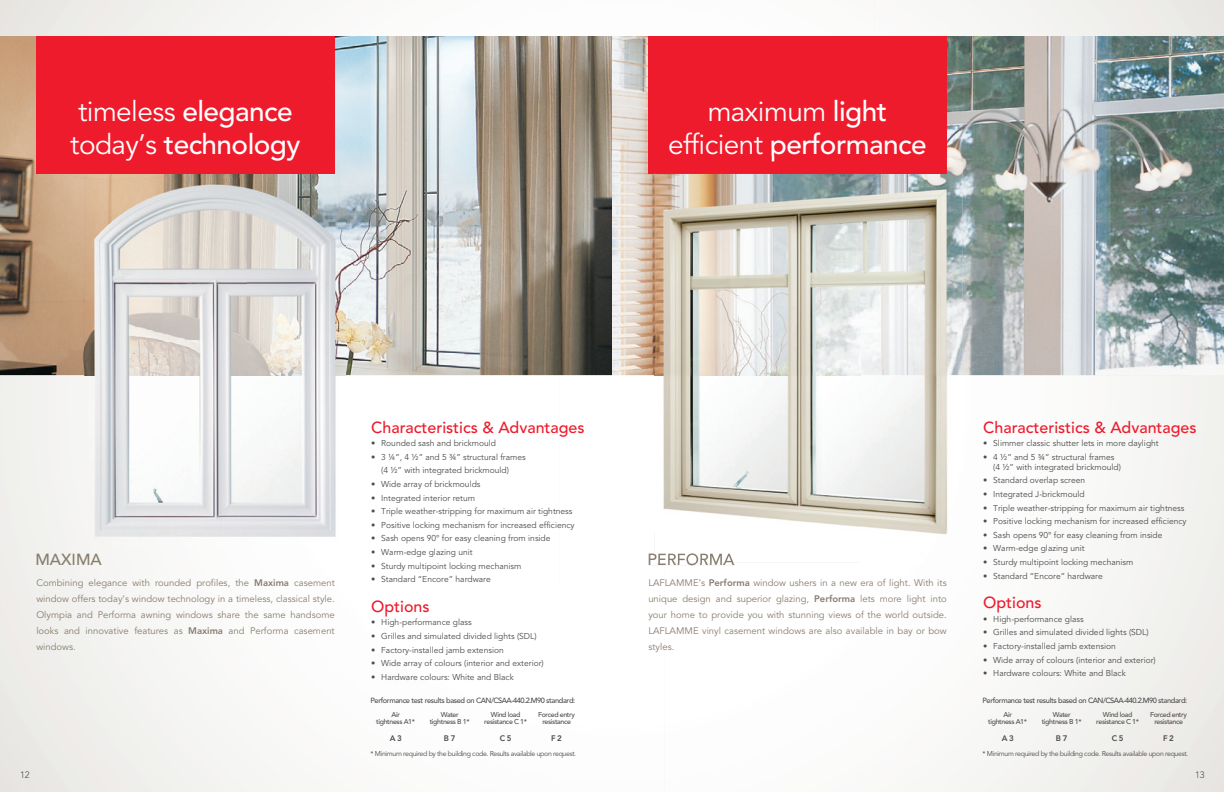
<style>
.page{position:relative;width:1224px;height:792px;background:#fff}
.page>*{position:absolute;margin:0;border:0;box-sizing:border-box;transform-origin:0 0}
.t1{font:500 28px/32.8px "Avenir";letter-spacing:-.02em;color:#fff}
.t2{font:28px/32.8px "Avenir";letter-spacing:-.02em;color:#fff;text-align:center}
.t3{font:500 16px "Avenir";color:#ee1b2c}
.t4{font:500 16px "Avenir";color:#887d6d}
.t5{font:9.5px/16px "Avenir";color:#887d6d;text-align:justify}
.t6{font:300 9.3px "Avenir";color:#4b4c4d}
.t7{font:8.5px/10px "Avenir";color:#4b4c4d}
.t8{font:800 8px "Avenir";color:#4b4c4d}
.t9{font:500 7.5px "Avenir";letter-spacing:-.05em;color:#4b4c4d}
.t10{font:500 7px "Avenir";letter-spacing:-.05em;color:#4b4c4d}
.t11{font:7px "Avenir";letter-spacing:-.05em;color:#4b4c4d}
.s1{font-weight:400}
.s2{font-weight:500}
.s3{font-weight:800}
</style>
<div class="page">
<img style="left:0;top:0;width:1224px;height:375px">
<img style="left:649px;top:553px;width:85px;height:10px">
<div style="left:648px;top:36px;width:299px;height:138px;background:#ee1b2c"></div>
<img style="left:84px;top:178px;width:261px;height:368px">
<div style="left:36px;top:36px;width:299px;height:138px;background:#ee1b2c"></div>
<img style="left:655px;top:174px;width:205px;height:353px">
<img style="left:860px;top:157px;width:103px;height:379px">
<img style="left:771px;top:157px;width:176px;height:17px">
<img style="left:772px;top:157px;width:154px;height:4px">
<img style="left:655px;top:553px;width:79px;height:9px">
<h1 class="t1" style="left:70px;top:95px;width:232px"><span class="s1">timeless</span> elegance <span class="s1">today’s</span> technology</h1>
<h1 class="t2" style="left:668px;top:96px;width:260px">maximum <span class="s2">light </span>efficient <span class="s2">performance</span></h1>
<h2 class="t4" style="left:35px;top:550px;width:68px">MAXIMA</h2>
<p class="t5" style="left:36px;top:575px;width:300px">Combining elegance with rounded profiles, the <span class="s3">Maxima</span> casement window offers today’s window technology in a timeless, classical style.<br>Olympia and Performa awning windows share the same handsome looks and innovative features as <span class="s3">Maxima</span> and Performa casement windows.</p>
<h2 class="t3" style="left:371px;top:418px;width:215px">Characteristics &amp; Advantages</h2>
<p class="t7" style="left:371px;top:438px;width:126px">• Rounded sash and brickmould</p>
<p class="t7" style="left:381px;top:450px;width:146px;line-height:13.6px;text-indent:-10px">• 3 ¼”, 4 ½” and 5 ¾” structural frames (4 ½” with integrated brickmould)</p>
<p class="t7" style="left:371px;top:479px;width:111px">• Wide array of brickmoulds</p>
<p class="t7" style="left:371px;top:493px;width:106px">• Integrated interior return</p>
<p class="t7" style="left:371px;top:506px;width:203px">• Triple weather-stripping for maximum air tightness</p>
<p class="t7" style="left:371px;top:520px;width:205px">• Positive locking mechanism for increased efficiency</p>
<p class="t7" style="left:371px;top:534px;width:181px">• Sash opens 90° for easy cleaning from inside</p>
<p class="t7" style="left:371px;top:547px;width:103px">• Warm-edge glazing unit</p>
<p class="t7" style="left:371px;top:561px;width:152px">• Sturdy multipoint locking mechanism</p>
<p class="t7" style="left:371px;top:574px;width:121px">• Standard “Encore” hardware</p>
<h2 class="t3" style="left:371px;top:597px;width:60px">Options</h2>
<p class="t7" style="left:371px;top:618px;width:102px">• High-performance glass</p>
<p class="t7" style="left:371px;top:631px;width:167px">• Grilles and simulated divided lights (SDL)</p>
<p class="t7" style="left:371px;top:645px;width:134px">• Factory-installed jamb extension</p>
<p class="t7" style="left:371px;top:658px;width:174px">• Wide array of colours (interior and exterior)</p>
<p class="t7" style="left:371px;top:672px;width:144px">• Hardware colours: White and Black</p>
<p class="t9" style="left:371px;top:696px;width:206px">Performance test results based on CAN/CSAA-440.2.M90 standard:</p>
<p class="t10" style="left:391px;top:710px;width:10px">Air</p>
<p class="t10" style="left:441px;top:710px;width:20px">Water</p>
<p class="t10" style="left:491px;top:710px;width:31px">Wind load</p>
<p class="t10" style="left:538px;top:710px;width:38px">Forced entry</p>
<p class="t10" style="left:376px;top:717px;width:40px">tightness A1*</p>
<p class="t10" style="left:430px;top:717px;width:41px">tightness B 1*</p>
<p class="t10" style="left:484px;top:717px;width:44px">resistance C 1*</p>
<p class="t10" style="left:542px;top:717px;width:30px">resistance</p>
<p class="t8" style="left:390px;top:734px;width:14px">A 3</p>
<p class="t8" style="left:444px;top:734px;width:13px">B 7</p>
<p class="t8" style="left:500px;top:734px;width:13px">C 5</p>
<p class="t8" style="left:551px;top:734px;width:12px">F 2</p>
<p class="t11" style="left:371px;top:749px;width:207px">* Minimum required by the building code. Results available upon request.</p>
<h2 class="t4" style="left:647px;top:550px;width:89px">PERFORMA</h2>
<p class="t5" style="left:648px;top:575px;width:300px">LAFLAMME’s <span class="s3">Performa</span> window ushers in a new era of light. With its unique design and superior glazing, <span class="s3">Performa</span> lets more light into your home to provide you with stunning views of the world outside.<br>LAFLAMME vinyl casement windows are also available in bay or bow styles.</p>
<h2 class="t3" style="left:983px;top:418px;width:215px">Characteristics &amp; Advantages</h2>
<p class="t7" style="left:983px;top:438px;width:177px">• Slimmer classic shutter lets in more daylight</p>
<p class="t7" style="left:993px;top:452px;width:129px;text-indent:-10px">• 4 ½” and 5 ¾” structural frames (4 ½” with integrated brickmould)</p>
<p class="t7" style="left:983px;top:476px;width:104px">• Standard overlap screen</p>
<p class="t7" style="left:983px;top:489px;width:103px">• Integrated J-brickmould</p>
<p class="t7" style="left:983px;top:503px;width:203px">• Triple weather-stripping for maximum air tightness</p>
<p class="t7" style="left:983px;top:516px;width:205px">• Positive locking mechanism for increased efficiency</p>
<p class="t7" style="left:983px;top:530px;width:181px">• Sash opens 90° for easy cleaning from inside</p>
<p class="t7" style="left:983px;top:544px;width:103px">• Warm-edge glazing unit</p>
<p class="t7" style="left:983px;top:557px;width:152px">• Sturdy multipoint locking mechanism</p>
<p class="t7" style="left:983px;top:571px;width:121px">• Standard “Encore” hardware</p>
<h2 class="t3" style="left:983px;top:593px;width:60px">Options</h2>
<p class="t7" style="left:983px;top:614px;width:102px">• High-performance glass</p>
<p class="t7" style="left:983px;top:628px;width:167px">• Grilles and simulated divided lights (SDL)</p>
<p class="t7" style="left:983px;top:641px;width:134px">• Factory-installed jamb extension</p>
<p class="t7" style="left:983px;top:655px;width:174px">• Wide array of colours (interior and exterior)</p>
<p class="t7" style="left:983px;top:668px;width:144px">• Hardware colours: White and Black</p>
<p class="t9" style="left:983px;top:696px;width:206px">Performance test results based on CAN/CSAA-440.2.M90 standard:</p>
<p class="t10" style="left:1003px;top:710px;width:10px">Air</p>
<p class="t10" style="left:1053px;top:710px;width:20px">Water</p>
<p class="t10" style="left:1103px;top:710px;width:31px">Wind load</p>
<p class="t10" style="left:1150px;top:710px;width:38px">Forced entry</p>
<p class="t10" style="left:988px;top:717px;width:40px">tightness A1*</p>
<p class="t10" style="left:1042px;top:717px;width:41px">tightness B 1*</p>
<p class="t10" style="left:1096px;top:717px;width:44px">resistance C 1*</p>
<p class="t10" style="left:1154px;top:717px;width:30px">resistance</p>
<p class="t8" style="left:1002px;top:734px;width:14px">A 3</p>
<p class="t8" style="left:1056px;top:734px;width:13px">B 7</p>
<p class="t8" style="left:1112px;top:734px;width:13px">C 5</p>
<p class="t8" style="left:1163px;top:734px;width:12px">F 2</p>
<p class="t11" style="left:983px;top:749px;width:207px">* Minimum required by the building code. Results available upon request.</p>
<p class="t6" style="left:20px;top:769px;width:11px">12</p>
<p class="t6" style="left:1195px;top:769px;width:11px">13</p>
</div>
